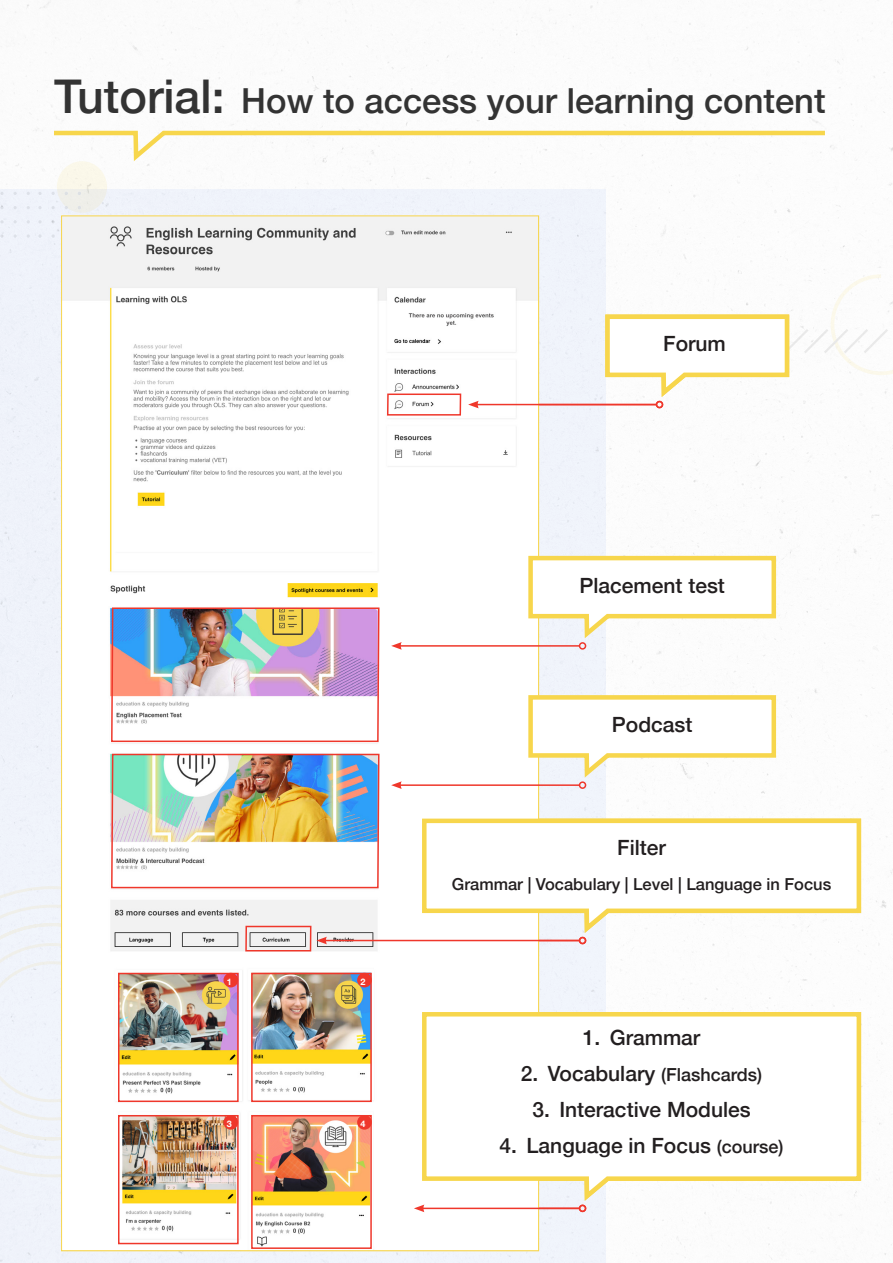
<style>
.page{position:relative;width:893px;height:1263px;background:#fff}
.page>*{position:absolute;margin:0;border:0;box-sizing:border-box;transform-origin:0 0}
.t1{font:500 34.5px "Helvetica Neue";color:#333}
.t2{font:500 21px "Helvetica Neue";color:#231f20}
.t3{font:500 16.5px "Helvetica Neue";color:#231f20}
.t4{font:700 9px "Helvetica Neue";color:#fff}
.s1{font-size:46.5px}
.s2{font-size:18px}
</style>
<div class="page">
<svg style="left:54px;top:129px;width:771px;height:84px"></svg>
<div style="left:0;top:189px;width:606px;height:1074px;background:#f3f7ff"></div>
<img style="left:63px;top:217px;width:474px;height:1032px">
<svg style="left:391px;top:937px;width:11px;height:7px"></svg>
<img style="left:115px;top:962px;width:130px;height:281px">
<img style="left:245px;top:968px;width:129px;height:136px">
<div style="left:387px;top:393px;width:74px;height:23px;border:2px solid #ef372b"></div>
<img style="left:110px;top:607px;width:270px;height:136px">
<img style="left:110px;top:753px;width:270px;height:136px">
<hr style="left:476px;top:404px;width:180px;height:1px;background:#ef372b">
<svg style="left:468px;top:401px;width:11px;height:7px"></svg>
<div style="left:656px;top:401px;width:7px;height:7px;border:2px solid #ef372b;border-radius:50%"></div>
<hr style="left:399px;top:645px;width:180px;height:2px;background:#ef372b">
<svg style="left:391px;top:642px;width:11px;height:8px"></svg>
<div style="left:579px;top:642px;width:7px;height:8px;border:2px solid #ef372b;border-radius:50%"></div>
<hr style="left:399px;top:784px;width:180px;height:2px;background:#ef372b">
<svg style="left:391px;top:781px;width:11px;height:8px"></svg>
<div style="left:579px;top:781px;width:7px;height:8px;border:2px solid #ef372b;border-radius:50%"></div>
<hr style="left:325px;top:940px;width:254px;height:1px;background:#ef372b">
<svg style="left:110px;top:899px;width:270px;height:53px"></svg>
<div style="left:579px;top:937px;width:7px;height:7px;border:2px solid #ef372b;border-radius:50%"></div>
<hr style="left:422px;top:1207px;width:157px;height:2px;background:#ef372b">
<svg style="left:414px;top:1204px;width:10px;height:8px"></svg>
<div style="left:579px;top:1204px;width:7px;height:8px;border:2px solid #ef372b;border-radius:50%"></div>
<svg style="left:605px;top:273px;width:288px;height:129px"></svg>
<svg style="left:526px;top:554px;width:251px;height:89px"></svg>
<svg style="left:526px;top:693px;width:251px;height:89px"></svg>
<svg style="left:420px;top:816px;width:443px;height:122px"></svg>
<svg style="left:420px;top:1010px;width:443px;height:195px"></svg>
<svg style="left:244px;top:1104px;width:135px;height:142px"></svg>
<div style="left:106px;top:1245px;width:136px;height:5px;background:#fff"></div>
<div style="left:118px;top:973px;width:121px;height:129px;border:2px solid #ef372b"></div>
<div style="left:118px;top:1115px;width:121px;height:129px;border:2px solid #ef372b"></div>
<div style="left:251px;top:973px;width:121px;height:129px;border:2px solid #ef372b"></div>
<div style="left:251px;top:1115px;width:121px;height:134px;border:2px solid #ef372b"></div>
<div style="left:223px;top:973px;width:15px;height:14px;background:#ef372b;border-radius:50%"></div>
<div style="left:357px;top:973px;width:15px;height:14px;background:#ef372b;border-radius:50%"></div>
<div style="left:357px;top:1115px;width:15px;height:15px;background:#ef372b;border-radius:50%"></div>
<div style="left:223px;top:1115px;width:15px;height:15px;background:#ef372b;border-radius:50%"></div>
<p class="t1" style="left:54px;top:72px;width:773px"><span class="s1">Tutorial:</span> How to access your learning content</p>
<p class="t2" style="left:663px;top:327px;width:64px">Forum</p>
<p class="t2" style="left:579px;top:568px;width:147px">Placement test</p>
<p class="t2" style="left:612px;top:707px;width:82px">Podcast</p>
<p class="t4" style="left:227px;top:974px;width:7px">1</p>
<p class="t4" style="left:361px;top:974px;width:7px">2</p>
<p class="t4" style="left:227px;top:1116px;width:7px">3</p>
<p class="t4" style="left:361px;top:1116px;width:7px">4</p>
<p class="t2" style="left:617px;top:831px;width:50px">Filter</p>
<p class="t3" style="left:452px;top:871px;width:381px">Grammar | Vocabulary | Level | Language in Focus</p>
<p class="t2" style="left:583px;top:1020px;width:119px">1. Grammar</p>
<p class="t2" style="left:521px;top:1056px;width:243px">2. Vocabulary <span class="s2">(Flashcards)</span></p>
<p class="t2" style="left:532px;top:1092px;width:220px">3. Interactive Modules</p>
<p class="t2" style="left:500px;top:1128px;width:285px">4. Language in Focus <span class="s2">(course)</span></p>
<p class="t2" style="left:512px;top:1056px;width:260px">2. Vocabulary (Flashcards)</p>
<p class="t2" style="left:494px;top:1128px;width:297px">4. Language in Focus (course)</p>
</div>
